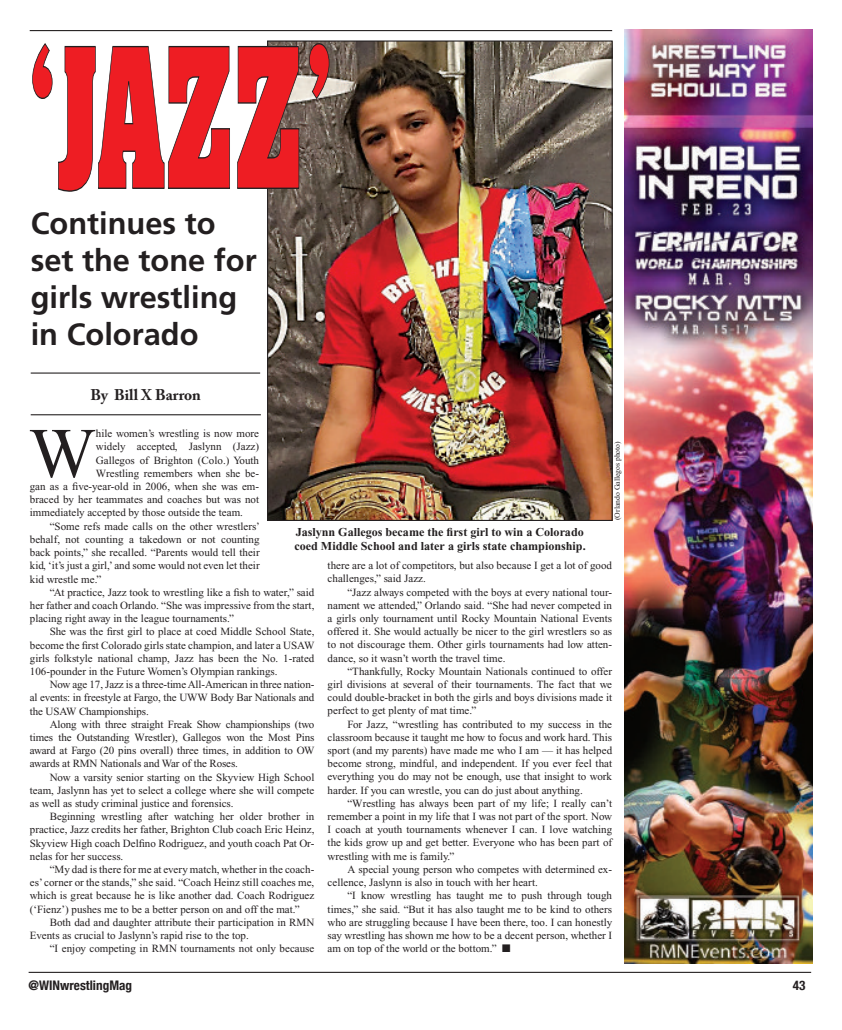
<style>
.page{position:relative;width:842px;height:1030px;background:#fff}
.page>*{position:absolute;margin:0;border:0;box-sizing:border-box;transform-origin:0 0}
.t1{font:700 165.38px "Aachen";color:#ee1d23;scale:.57 1}
.t2{font:70.88px "Times New Roman";color:#231f20}
.t3{font:700 30.75px/37px "Frutiger";color:#231f20}
.t4{font:700 15.38px "Adobe Caslon Pro";color:#231f20}
.t5{font:700 condensed 13.25px "Helvetica Neue";color:#231f20}
.t6{font:700 12.12px/13.2px "Times New Roman";color:#231f20}
.t7{font:11px/13.2px "Times New Roman";color:#231f20;text-align:justify}
.t8{font:7.75px "Times New Roman";color:#231f20}
</style>
<div class="page">
<hr style="left:29px;top:972px;width:782px;height:1px;background:#231f20">
<hr style="left:30px;top:30px;width:582px;height:1px;background:#231f20">
<img style="left:625px;top:30px;width:187px;height:934px">
<img style="left:269px;top:42px;width:342px;height:477px">
<hr style="left:31px;top:373px;width:229px;height:1px;background:#231f20">
<hr style="left:31px;top:414px;width:230px;height:1px;background:#231f20">
<svg style="left:32px;top:43px;width:198px;height:149px"></svg>
<svg style="left:237px;top:46px;width:62px;height:143px"></svg>
<svg style="left:309px;top:43px;width:20px;height:56px"></svg>
<h1 class="t1" style="left:26px;top:-1px;width:543px">‘JAZZ’</h1>
<h3 class="t3" style="left:31px;top:205px;width:228px">Continues to set the tone for girls wrestling in Colorado</h3>
<h3 class="t4" style="left:91px;top:386px;width:112px">By Bill X Barron</h3>
<h2 class="t2" style="left:29px;top:415px;width:68px">W</h2>
<p class="t7" style="left:96px;top:427px;width:165px">hile women’s wrestling is now more</p>
<p class="t8" style="left:613px;top:520px;width:81px;rotate:-90deg">(Orlando Gallegos photo)</p>
<p class="t7" style="left:96px;top:440px;width:165px">widely accepted, Jaslynn (Jazz)</p>
<p class="t7" style="left:96px;top:453px;width:165px">Gallegos of Brighton (Colo.) Youth</p>
<p class="t7" style="left:96px;top:467px;width:165px">Wrestling remembers when she be-</p>
<p class="t7" style="left:30px;top:480px;width:231px">gan as a five-year-old in 2006, when she was em-</p>
<p class="t7" style="left:30px;top:493px;width:231px">braced by her teammates and coaches but was not</p>
<p class="t7" style="left:30px;top:506px;width:215px">immediately accepted by those outside the team.</p>
<p class="t7" style="left:50px;top:519px;width:212px">“Some refs made calls on the other wrestlers’</p>
<p class="t7" style="left:30px;top:533px;width:231px">behalf, not counting a takedown or not counting</p>
<p class="t7" style="left:30px;top:546px;width:231px">back points,” she recalled. “Parents would tell their</p>
<p class="t7" style="left:30px;top:559px;width:231px">kid, ‘it’s just a girl,’ and some would not even let their</p>
<p class="t7" style="left:30px;top:572px;width:73px">kid wrestle me.”</p>
<p class="t7" style="left:50px;top:585px;width:266px">“At practice, Jazz took to wrestling like a fish to water,” said</p>
<p class="t7" style="left:30px;top:599px;width:286px">her father and coach Orlando. “She was impressive from the start,</p>
<p class="t7" style="left:30px;top:612px;width:206px">placing right away in the league tournaments.”</p>
<p class="t7" style="left:50px;top:625px;width:266px">She was the first girl to place at coed Middle School State,</p>
<p class="t7" style="left:30px;top:638px;width:286px">become the first Colorado girls state champion, and later a USAW</p>
<p class="t7" style="left:30px;top:651px;width:286px">girls folkstyle national champ, Jazz has been the No. 1-rated</p>
<p class="t7" style="left:30px;top:665px;width:249px">106-pounder in the Future Women’s Olympian rankings.</p>
<p class="t7" style="left:50px;top:678px;width:266px">Now age 17, Jazz is a three-time All-American in three nation-</p>
<p class="t7" style="left:30px;top:691px;width:286px">al events: in freestyle at Fargo, the UWW Body Bar Nationals and</p>
<p class="t7" style="left:30px;top:704px;width:120px">the USAW Championships.</p>
<p class="t7" style="left:50px;top:717px;width:266px">Along with three straight Freak Show championships (two</p>
<p class="t7" style="left:30px;top:731px;width:286px">times the Outstanding Wrestler), Gallegos won the Most Pins</p>
<p class="t7" style="left:30px;top:744px;width:286px">award at Fargo (20 pins overall) three times, in addition to OW</p>
<p class="t7" style="left:30px;top:757px;width:210px">awards at RMN Nationals and War of the Roses.</p>
<p class="t7" style="left:50px;top:770px;width:266px">Now a varsity senior starting on the Skyview High School</p>
<p class="t7" style="left:30px;top:784px;width:286px">team, Jaslynn has yet to select a college where she will compete</p>
<p class="t7" style="left:30px;top:797px;width:205px">as well as study criminal justice and forensics.</p>
<p class="t7" style="left:50px;top:810px;width:266px">Beginning wrestling after watching her older brother in</p>
<p class="t7" style="left:30px;top:823px;width:286px">practice, Jazz credits her father, Brighton Club coach Eric Heinz,</p>
<p class="t7" style="left:30px;top:836px;width:286px">Skyview High coach Delfino Rodriguez, and youth coach Pat Or-</p>
<p class="t7" style="left:30px;top:850px;width:95px">nelas for her success.</p>
<p class="t7" style="left:50px;top:863px;width:266px">“My dad is there for me at every match, whether in the coach-</p>
<p class="t7" style="left:30px;top:876px;width:286px">es’ corner or the stands,” she said. “Coach Heinz still coaches me,</p>
<p class="t7" style="left:30px;top:889px;width:286px">which is great because he is like another dad. Coach Rodriguez</p>
<p class="t7" style="left:30px;top:902px;width:271px">(‘Fienz’) pushes me to be a better person on and off the mat.”</p>
<p class="t7" style="left:50px;top:916px;width:266px">Both dad and daughter attribute their participation in RMN</p>
<p class="t7" style="left:30px;top:929px;width:220px">Events as crucial to Jaslynn’s rapid rise to the top.</p>
<p class="t7" style="left:50px;top:942px;width:266px">“I enjoy competing in RMN tournaments not only because</p>
<p class="t6" style="left:294px;top:526px;width:293px">Jaslynn Gallegos became the first girl to win a Colorado coed Middle School and later a girls state championship.</p>
<p class="t7" style="left:328px;top:559px;width:286px">there are a lot of competitors, but also because I get a lot of good challenges,” said Jazz.</p>
<p class="t7" style="left:328px;top:585px;width:286px;text-indent:20px">“Jazz always competed with the boys at every national tour&shy;nament we attended,” Orlando said. “She had never competed in a girls only tournament until Rocky Mountain National Events offered it. She would actually be nicer to the girl wrestlers so as to not discourage them. Other girls tournaments had low atten&shy;dance, so it wasn’t worth the travel time.</p>
<p class="t7" style="left:328px;top:665px;width:286px;text-indent:20px">“Thankfully, Rocky Mountain Nationals continued to offer girl divisions at several of their tournaments. The fact that we could double-bracket in both the girls and boys divisions made it perfect to get plenty of mat time.”</p>
<p class="t7" style="left:328px;top:717px;width:286px;text-indent:20px">For Jazz, “wrestling has contributed to my success in the classroom because it taught me how to focus and work hard. This sport (and my parents) have made me who I am — it has helped become strong, mindful, and independent. If you ever feel that everything you do may not be enough, use that insight to work harder. If you can wrestle, you can do just about anything.</p>
<p class="t7" style="left:328px;top:797px;width:286px;text-indent:20px">“Wrestling has always been part of my life; I really can’t remember a point in my life that I was not part of the sport. Now I coach at youth tournaments whenever I can. I love watching the kids grow up and get better. Everyone who has been part of wrestling with me is family.”</p>
<p class="t7" style="left:328px;top:863px;width:286px;text-indent:20px">A special young person who competes with determined ex&shy;cellence, Jaslynn is also in touch with her heart.</p>
<p class="t7" style="left:328px;top:889px;width:286px;text-indent:20px">“I know wrestling has taught me to push through tough times,” she said. “But it has also taught me to be kind to others who are struggling because I have been there, too. I can honestly say wrestling has shown me how to be a decent person, whether I am on top of the world or the bottom.” ■</p>
<p class="t5" style="left:29px;top:975px;width:105px">@WINwrestlingMag</p>
<p class="t5" style="left:793px;top:975px;width:14px">43</p>
</div>
